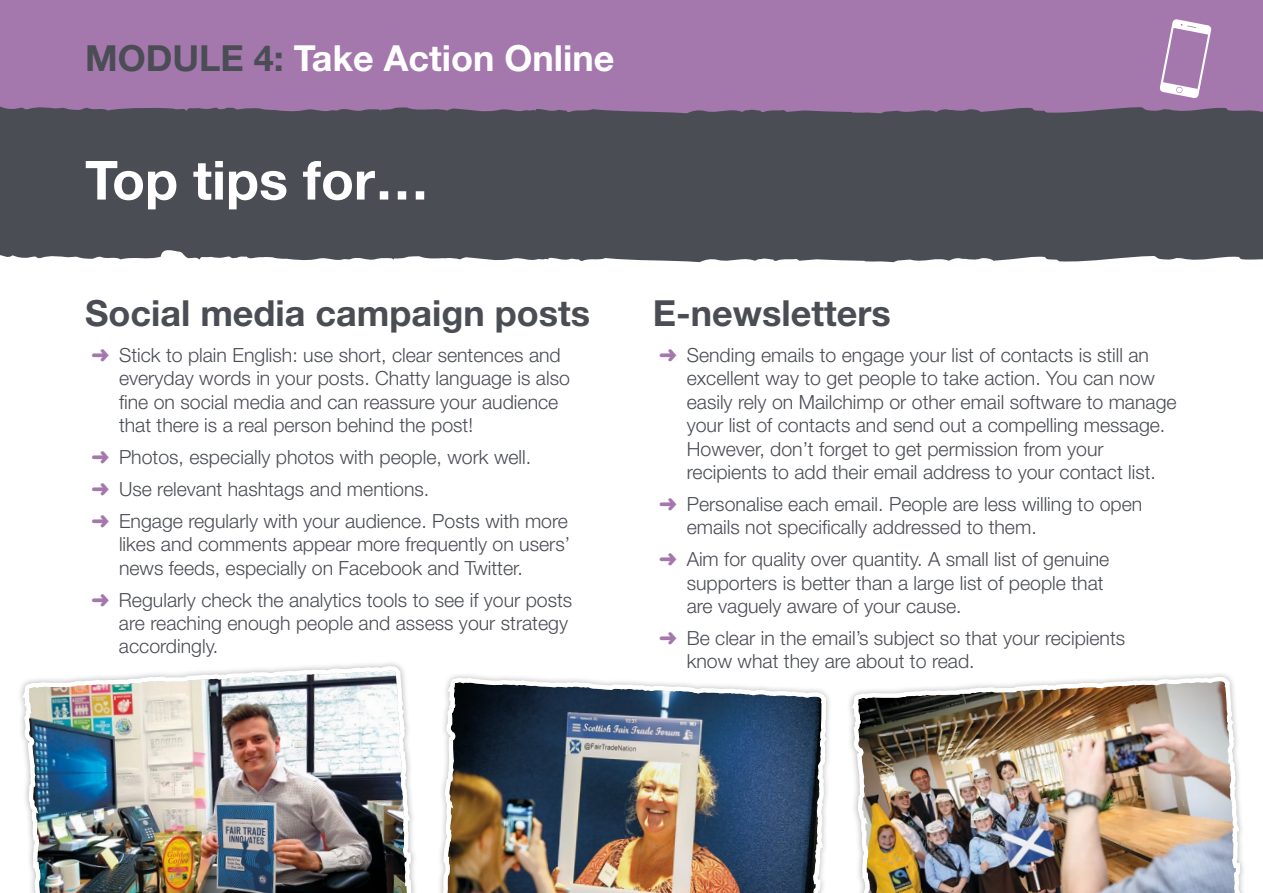
<style>
.page{position:relative;width:1263px;height:893px;background:#fff}
.page>*{position:absolute;margin:0;border:0;box-sizing:border-box;transform-origin:0 0}
.t1{font:700 54px "Helvetica Neue";color:#fff}
.t2{font:700 36px "Helvetica Neue";color:#4a4d54}
.t3{font:700 36px "Helvetica Neue";color:#fff}
.t4{font:300 19.5px/23.4px "Helvetica Neue";color:#4a4d54}
.s1{color:#4a4d54}
.s2{color:#a477ad}
</style>
<div class="page">
<img style="left:849px;top:674px;width:395px;height:219px">
<div style="left:0;top:114px;width:1263px;height:149px;background:#4a4d54"></div>
<img style="left:20px;top:663px;width:395px;height:230px">
<img style="left:440px;top:675px;width:389px;height:218px">
<div style="left:0;top:0;width:1263px;height:114px;background:#a477ad"></div>
<svg style="left:1159px;top:19px;width:52px;height:79px"></svg>
<h2 class="t3" style="left:85px;top:36px;width:531px"><span class="s1">MODULE 4:</span> Take Action Online</h2>
<h1 class="t1" style="left:85px;top:147px;width:345px">Top tips for…</h1>
<h2 class="t2" style="left:85px;top:291px;width:507px">Social media campaign posts</h2>
<p class="t4" style="left:119px;top:343px;width:452px;text-indent:-28px"><span class="s2">➜</span> Stick to plain English: use short, clear sentences and everyday words in your posts. Chatty language is also fine on social media and can reassure your audience that there is a real person behind the post!</p>
<p class="t4" style="left:91px;top:441px;width:478px;line-height:32px"><span class="s2">➜</span> Photos, especially photos with people, work well.<br><span class="s2">➜</span> Use relevant hashtags and mentions.<br><span class="s2">➜</span> Engage regularly with your audience. Posts with more</p>
<p class="t4" style="left:119px;top:532px;width:453px">likes and comments appear more frequently on users’ news feeds, especially on Facebook and Twitter.</p>
<p class="t4" style="left:119px;top:588px;width:455px;text-indent:-28px"><span class="s2">➜</span> Regularly check the analytics tools to see if your posts are reaching enough people and assess your strategy accordingly.</p>
<h2 class="t2" style="left:653px;top:291px;width:239px">E-newsletters</h2>
<p class="t4" style="left:687px;top:343px;width:491px;text-indent:-28px"><span class="s2">➜</span> Sending emails to engage your list of contacts is still an excellent way to get people to take action. You can now easily rely on Mailchimp or other email software to manage your list of contacts and send out a compelling message.<br>However, don’t forget to get permission from your recipients to add their email address to your contact list.</p>
<p class="t4" style="left:687px;top:492px;width:457px;text-indent:-28px"><span class="s2">➜</span> Personalise each email. People are less willing to open emails not specifically addressed to them.</p>
<p class="t4" style="left:687px;top:547px;width:424px;text-indent:-28px"><span class="s2">➜</span> Aim for quality over quantity. A small list of genuine supporters is better than a large list of people that are vaguely aware of your cause.</p>
<p class="t4" style="left:687px;top:626px;width:440px;text-indent:-28px"><span class="s2">➜</span> Be clear in the email’s subject so that your recipients know what they are about to read.</p>
</div>
